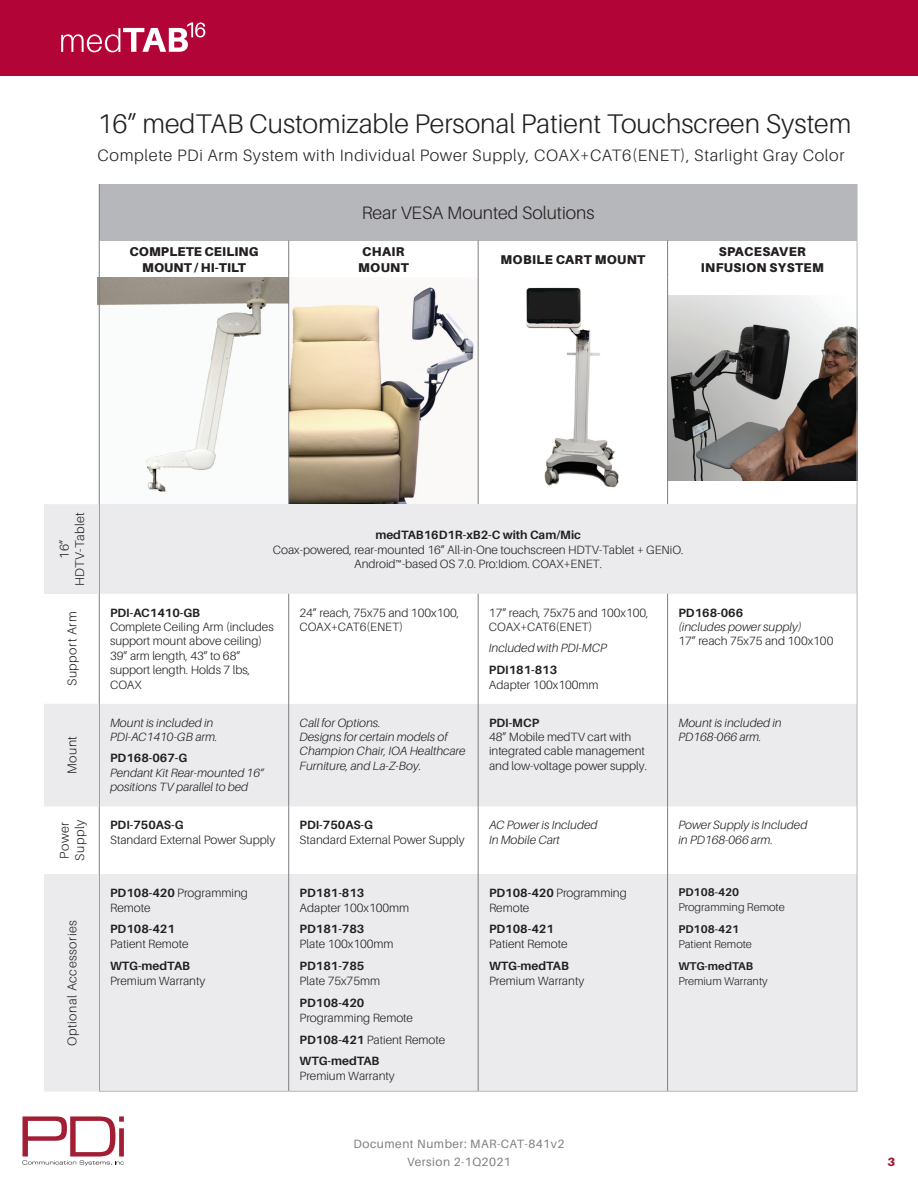
<style>
.page{position:relative;width:918px;height:1188px;background:#fff}
.page>*{position:absolute;margin:0;border:0;box-sizing:border-box;transform-origin:0 0}
.t1{font:300 27px "Aileron";color:#231f20}
.t2{font:300 18px "Aileron";color:#231f20}
.t3{font:300 16.5px "Aileron";letter-spacing:.04em;color:#231f20}
.t4{font:900 12.75px/15.3px "Aileron";letter-spacing:.03em;color:#231f20;text-align:center}
.t5{font:300 12.75px/15.3px "Aileron";letter-spacing:.04em;color:#231f20}
.t6{font:900 12.75px/15.3px "Aileron";letter-spacing:.01em;color:#231f20;text-align:center}
.t7{font:300 12.75px/15.3px "Aileron";letter-spacing:.02em;color:#231f20;text-align:center}
.t8{font:300 12px/14.4px "Aileron";color:#231f20}
.t9{font:italic 300 12px/14.4px "Aileron";color:#231f20}
.t10{font:700 12px "Aileron";color:#231f20}
.t11{font:12px/18px "Aileron";letter-spacing:.04em;color:#7d7e81;text-align:center}
.t12{font:900 12px "Aileron";color:#a31e35}
.t13{font:300 11.25px "Aileron";color:#231f20}
.t14{font:700 11.25px "Aileron";color:#231f20}
.s1{font-weight:700}
</style>
<div class="page">
<img style="left:668px;top:296px;width:189px;height:184px">
<img style="left:526px;top:287px;width:93px;height:201px">
<img style="left:289px;top:278px;width:189px;height:226px">
<img style="left:97px;top:278px;width:191px;height:226px">
<div style="left:99px;top:184px;width:758px;height:56px;background:#b6b7bb"></div>
<svg style="left:100px;top:504px;width:757px;height:587px;fill:#ebebed"></svg>
<hr style="left:99px;top:1091px;width:190px;height:1px;background:#b6b7bb">
<hr style="left:289px;top:1091px;width:189px;height:1px;background:#b6b7bb">
<hr style="left:478px;top:1091px;width:190px;height:1px;background:#b6b7bb">
<hr style="left:288px;top:240px;width:1px;height:38px;background:#7d7e81">
<hr style="left:478px;top:240px;width:1px;height:38px;background:#7d7e81">
<hr style="left:667px;top:240px;width:1px;height:38px;background:#7d7e81">
<hr style="left:288px;top:278px;width:1px;height:226px;background:#7d7e81">
<hr style="left:478px;top:278px;width:1px;height:226px;background:#7d7e81">
<hr style="left:667px;top:278px;width:1px;height:226px;background:#7d7e81">
<hr style="left:288px;top:594px;width:1px;height:110px;background:#7d7e81">
<hr style="left:478px;top:594px;width:1px;height:110px;background:#7d7e81">
<hr style="left:288px;top:704px;width:1px;height:102px;background:#7d7e81">
<hr style="left:478px;top:704px;width:1px;height:102px;background:#7d7e81">
<hr style="left:288px;top:806px;width:1px;height:68px;background:#7d7e81">
<hr style="left:478px;top:806px;width:1px;height:68px;background:#7d7e81">
<hr style="left:288px;top:874px;width:1px;height:217px;background:#7d7e81">
<hr style="left:478px;top:874px;width:1px;height:217px;background:#7d7e81">
<hr style="left:668px;top:1091px;width:189px;height:1px;background:#b6b7bb">
<hr style="left:857px;top:240px;width:1px;height:38px;background:#b6b7bb">
<hr style="left:857px;top:278px;width:1px;height:226px;background:#b6b7bb">
<hr style="left:857px;top:504px;width:1px;height:90px;background:#b6b7bb">
<hr style="left:857px;top:594px;width:1px;height:110px;background:#b6b7bb">
<hr style="left:857px;top:704px;width:1px;height:102px;background:#b6b7bb">
<hr style="left:857px;top:806px;width:1px;height:68px;background:#b6b7bb">
<hr style="left:857px;top:874px;width:1px;height:217px;background:#b6b7bb">
<hr style="left:857px;top:184px;width:1px;height:56px;background:#b6b7bb">
<hr style="left:99px;top:184px;width:1px;height:56px;background:#7d7e81">
<hr style="left:99px;top:240px;width:1px;height:38px;background:#7d7e81">
<hr style="left:99px;top:278px;width:1px;height:226px;background:#7d7e81">
<hr style="left:99px;top:504px;width:1px;height:90px;background:#7d7e81">
<hr style="left:99px;top:594px;width:1px;height:110px;background:#7d7e81">
<hr style="left:99px;top:704px;width:1px;height:102px;background:#7d7e81">
<hr style="left:99px;top:806px;width:1px;height:68px;background:#7d7e81">
<hr style="left:99px;top:874px;width:1px;height:217px;background:#7d7e81">
<hr style="left:667px;top:594px;width:1px;height:110px;background:#7d7e81">
<hr style="left:667px;top:704px;width:1px;height:102px;background:#7d7e81">
<hr style="left:667px;top:806px;width:1px;height:68px;background:#7d7e81">
<hr style="left:667px;top:874px;width:1px;height:217px;background:#7d7e81">
<svg style="left:44px;top:504px;width:55px;height:588px"></svg>
<svg style="left:23px;top:1116px;width:101px;height:50px"></svg>
<div style="left:0;top:0;width:918px;height:75px;background:#b30437"></div>
<svg style="left:61px;top:22px;width:144px;height:30px"></svg>
<h1 class="t1" style="left:98px;top:109px;width:755px">16” medTAB Customizable Personal Patient Touchscreen System</h1>
<h3 class="t3" style="left:98px;top:146px;width:748px">Complete PDi Arm System with Individual Power Supply, COAX+CAT6(ENET), Starlight Gray Color</h3>
<h2 class="t2" style="left:362px;top:203px;width:234px">Rear VESA Mounted Solutions</h2>
<p class="t6" style="left:129px;top:244px;width:131px">COMPLETE CEILING<br>MOUNT / HI-TILT</p>
<p class="t4" style="left:358px;top:244px;width:52px">CHAIR<br>MOUNT</p>
<p class="t4" style="left:500px;top:252px;width:146px">MOBILE CART MOUNT</p>
<p class="t4" style="left:701px;top:244px;width:125px">SPACESAVER<br>INFUSION SYSTEM</p>
<p class="t7" style="left:57px;top:586px;width:75px;rotate:-90deg">16”<br>HDTV-Tablet</p>
<p class="t5" style="left:65px;top:686px;width:76px;rotate:-90deg">Support Arm</p>
<p class="t5" style="left:65px;top:774px;width:40px;rotate:-90deg">Mount</p>
<p class="t5" style="left:57px;top:861px;width:43px;rotate:-90deg">Power<br>Supply</p>
<p class="t5" style="left:65px;top:1046px;width:127px;rotate:-90deg">Optional Accessories</p>
<p class="t10" style="left:375px;top:528px;width:207px">medTAB16D1R-xB2-C with Cam/Mic</p>
<p class="t8" style="left:273px;top:542px;width:412px;text-align:center">Coax-powered, rear-mounted 16” All-in-One touchscreen HDTV-Tablet + GENiO.<br>Android™-based OS 7.0. Pro:Idiom. COAX+ENET.</p>
<p class="t10" style="left:110px;top:606px;width:92px">PDI-AC1410-GB</p>
<p class="t8" style="left:110px;top:620px;width:165px">Complete Ceiling Arm (includes support mount above ceiling)<br>39” arm length, 43” to 68” support length. Holds 7 lbs,<br>COAX</p>
<p class="t9" style="left:110px;top:715px;width:109px">Mount is included in<br>PDI-AC1410-GB arm.</p>
<p class="t10" style="left:110px;top:751px;width:79px">PD168-067-G</p>
<p class="t9" style="left:110px;top:765px;width:156px">Pendant Kit Rear-mounted 16” positions TV parallel to bed</p>
<p class="t10" style="left:110px;top:818px;width:75px">PDI-750AS-G</p>
<p class="t8" style="left:110px;top:832px;width:167px">Standard External Power Supply</p>
<p class="t8" style="left:110px;top:885px;width:139px;line-height:15px"><span class="s1">PD108-420</span> Programming<br>Remote</p>
<p class="t10" style="left:110px;top:923px;width:66px">PD108-421</p>
<p class="t8" style="left:110px;top:937px;width:80px">Patient Remote</p>
<p class="t10" style="left:110px;top:959px;width:81px">WTG-medTAB</p>
<p class="t8" style="left:110px;top:974px;width:97px">Premium Warranty</p>
<p class="t8" style="left:300px;top:605px;width:161px">24” reach, 75x75 and 100x100,<br>COAX+CAT6(ENET)</p>
<p class="t8" style="left:489px;top:605px;width:161px">17” reach, 75x75 and 100x100,<br>COAX+CAT6(ENET)</p>
<p class="t9" style="left:489px;top:641px;width:119px">Included with PDI-MCP</p>
<p class="t10" style="left:489px;top:663px;width:70px">PDI181-813</p>
<p class="t8" style="left:489px;top:678px;width:111px">Adapter 100x100mm</p>
<p class="t9" style="left:300px;top:715px;width:168px">Call for Options.<br>Designs for certain models of<br>Champion Chair, IOA Healthcare<br>Furniture, and La-Z-Boy.</p>
<p class="t10" style="left:489px;top:716px;width:52px">PDI-MCP</p>
<p class="t8" style="left:489px;top:730px;width:160px">48” Mobile medTV cart with integrated cable management and low-voltage power supply.</p>
<p class="t10" style="left:678px;top:606px;width:66px">PD168-066</p>
<p class="t9" style="left:678px;top:620px;width:125px">(includes power supply)</p>
<p class="t8" style="left:678px;top:634px;width:157px">17” reach 75x75 and 100x100</p>
<p class="t9" style="left:678px;top:715px;width:105px">Mount is included in<br>PD168-066 arm.</p>
<p class="t10" style="left:300px;top:818px;width:75px">PDI-750AS-G</p>
<p class="t8" style="left:300px;top:832px;width:167px">Standard External Power Supply</p>
<p class="t10" style="left:300px;top:886px;width:66px">PD181-813</p>
<p class="t8" style="left:300px;top:900px;width:111px">Adapter 100x100mm</p>
<p class="t10" style="left:300px;top:923px;width:66px">PD181-783</p>
<p class="t8" style="left:300px;top:937px;width:96px">Plate 100x100mm</p>
<p class="t10" style="left:300px;top:959px;width:66px">PD181-785</p>
<p class="t8" style="left:300px;top:974px;width:82px">Plate 75x75mm</p>
<p class="t10" style="left:300px;top:996px;width:66px">PD108-420</p>
<p class="t8" style="left:300px;top:1007px;width:147px;line-height:21.8px">Programming Remote<br><span class="s1">PD108-421</span> Patient Remote<br><span class="s1">WTG-medTAB</span></p>
<p class="t8" style="left:300px;top:1069px;width:97px">Premium Warranty</p>
<p class="t9" style="left:489px;top:818px;width:110px">AC Power is Included<br>In Mobile Cart</p>
<p class="t9" style="left:678px;top:818px;width:130px">Power Supply is Included in PD168-066 arm.</p>
<p class="t8" style="left:489px;top:885px;width:139px;line-height:15px"><span class="s1">PD108-420</span> Programming<br>Remote</p>
<p class="t10" style="left:489px;top:923px;width:66px">PD108-421</p>
<p class="t8" style="left:489px;top:937px;width:80px">Patient Remote</p>
<p class="t10" style="left:489px;top:959px;width:81px">WTG-medTAB</p>
<p class="t8" style="left:489px;top:974px;width:97px">Premium Warranty</p>
<p class="t14" style="left:678px;top:886px;width:62px">PD108-420</p>
<p class="t13" style="left:678px;top:901px;width:108px">Programming Remote</p>
<p class="t14" style="left:678px;top:923px;width:62px">PD108-421</p>
<p class="t13" style="left:678px;top:938px;width:75px">Patient Remote</p>
<p class="t14" style="left:678px;top:959px;width:76px">WTG-medTAB</p>
<p class="t13" style="left:678px;top:975px;width:91px">Premium Warranty</p>
<p class="t11" style="left:354px;top:1134px;width:212px">Document Number: MAR-CAT-841v2<br>Version 2-1Q2021</p>
<p class="t12" style="left:888px;top:1154px;width:9px">3</p>
</div>
